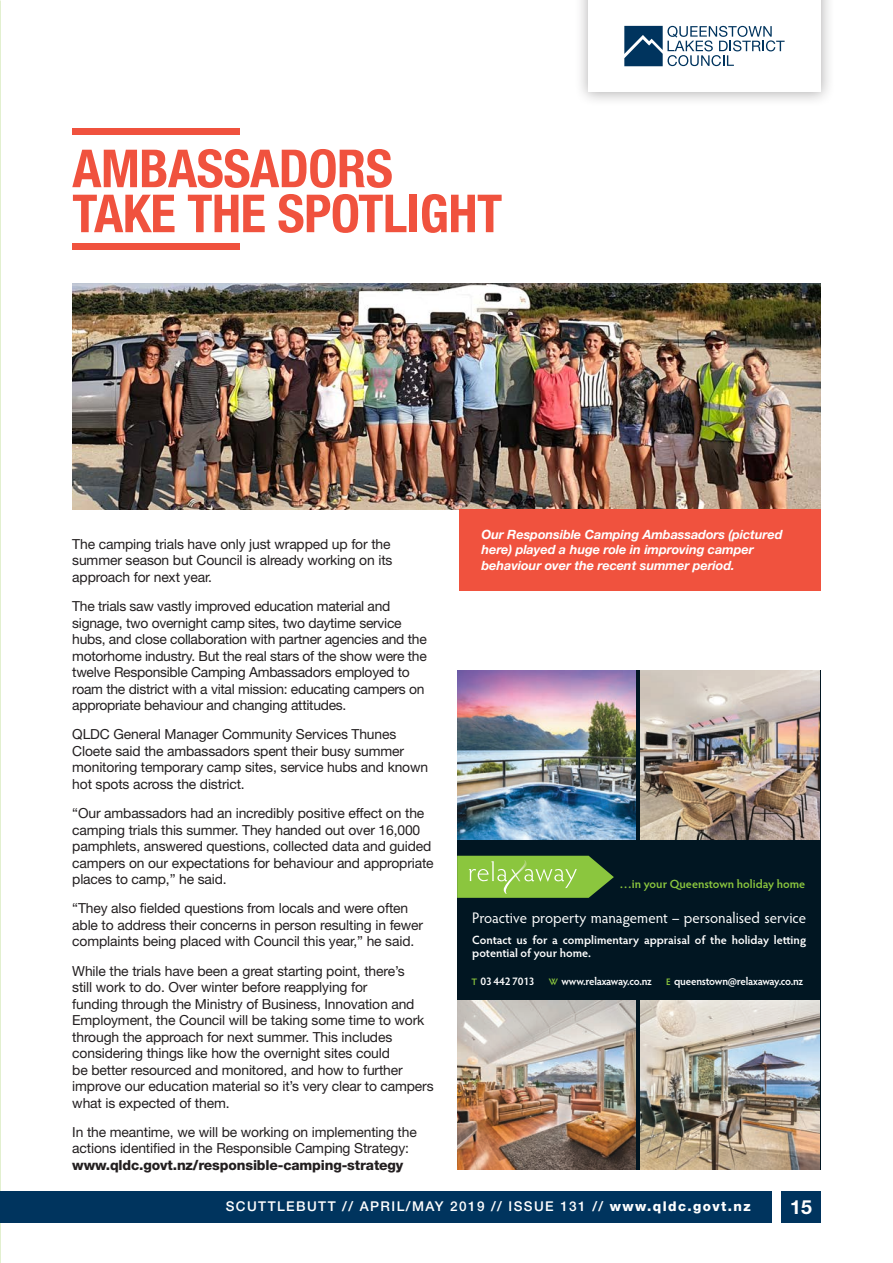
<style>
.page{position:relative;width:893px;height:1263px;background:#fff}
.page>*{position:absolute;margin:0;border:0;box-sizing:border-box;transform-origin:0 0}
.t1{font:700 condensed 52.5px/45px "Helvetica Neue LT Std";letter-spacing:-.01em;color:#f0523e}
.t2{font:700 19.5px "Helvetica Neue LT Std";color:#fff}
.t3{font:15.3px "Hypatia Sans Pro";color:#fff}
.Bod{font:13.8px/16.5px "Helvetica Neue LT Std";letter-spacing:-.01em;color:#231f20}
.t4{font:500 13.5px "Helvetica Neue LT Std";letter-spacing:.105em;color:#fff}
.Bod-2{font:italic 700 12.75px/15.8px "Helvetica Neue LT Std";letter-spacing:-.005em;color:#fff}
.t5{font:600 12px/13.6px "Hypatia Sans Pro";color:#fff}
.t6{font:600 12px "Hypatia Sans Pro";color:#8bc63e}
.t7{font:600 11.1px "Hypatia Sans Pro";letter-spacing:-.02em;color:#fff}
.s1{font-weight:800}
.s2{font-size:9.45px;color:#8bc63e}
</style>
<div class="page">
<div style="left:574px;top:0;width:261px;height:107px;background:#231f20;opacity:.35"></div>
<div style="left:588px;top:0;width:233px;height:92px;background:#fff"></div>
<svg style="left:624px;top:26px;width:161px;height:40px"></svg>
<div style="left:0;top:1191px;width:772px;height:31px;background:#00345e"></div>
<div style="left:781px;top:1191px;width:40px;height:31px;background:#00345e"></div>
<img style="left:72px;top:283px;width:749px;height:226px">
<div style="left:459px;top:509px;width:362px;height:82px;background:#f0523e"></div>
<div style="left:72px;top:128px;width:168px;height:7px;background:#f0523e"></div>
<div style="left:72px;top:243px;width:168px;height:6px;background:#f0523e"></div>
<div style="left:457px;top:670px;width:364px;height:499px;background:#011622"></div>
<img style="left:457px;top:670px;width:179px;height:169px">
<svg style="left:457px;top:856px;width:157px;height:42px;background:#86ba46"></svg>
<img style="left:641px;top:670px;width:179px;height:169px">
<img style="left:457px;top:1000px;width:179px;height:169px">
<img style="left:641px;top:1000px;width:179px;height:169px">
<h1 class="t1" style="left:72px;top:145px;width:431px">AMBASSADORS<br>TAKE THE SPOTLIGHT</h1>
<p class="Bod" style="left:72px;top:535px;width:322px">The camping trials have only just wrapped up for the summer season but Council is already working on its approach for next year.</p>
<p class="Bod" style="left:72px;top:598px;width:356px">The trials saw vastly improved education material and signage, two overnight camp sites, two daytime service hubs, and close collaboration with partner agencies and the motorhome industry. But the real stars of the show were the twelve Responsible Camping Ambassadors employed to roam the district with a vital mission: educating campers on appropriate behaviour and changing attitudes.</p>
<p class="Bod" style="left:72px;top:726px;width:357px">QLDC General Manager Community Services Thunes Cloete said the ambassadors spent their busy summer monitoring temporary camp sites, service hubs and known hot spots across the district.</p>
<p class="Bod" style="left:72px;top:805px;width:363px">“Our ambassadors had an incredibly positive effect on the camping trials this summer. They handed out over 16,000 pamphlets, answered questions, collected data and guided campers on our expectations for behaviour and appropriate places to camp,” he said.</p>
<p class="Bod" style="left:72px;top:900px;width:352px">“They also fielded questions from locals and were often able to address their concerns in person resulting in fewer complaints being placed with Council this year,” he said.</p>
<p class="Bod" style="left:72px;top:962px;width:363px">While the trials have been a great starting point, there’s<br>still work to do. Over winter before reapplying for<br>funding through the Ministry of Business, Innovation and Employment, the Council will be taking some time to work through the approach for next summer. This includes considering things like how the overnight sites could<br>be better resourced and monitored, and how to further improve our education material so it’s very clear to campers what is expected of them.</p>
<p class="Bod" style="left:72px;top:1123px;width:346px">In the meantime, we will be working on implementing the actions identified in the Responsible Camping Strategy: <span class="s1">www.qldc.govt.nz/responsible-camping-strategy</span></p>
<p class="Bod-2" style="left:481px;top:526px;width:303px">Our Responsible Camping Ambassadors (pictured here) played a huge role in improving camper behaviour over the recent summer period.</p>
<p class="t6" style="left:619px;top:875px;width:187px">…in your Queenstown holiday home</p>
<p class="t3" style="left:472px;top:908px;width:335px">Proactive property management – personalised service</p>
<p class="t5" style="left:472px;top:932px;width:335px">Contact us for a complimentary appraisal of the holiday letting potential of your home.</p>
<p class="t7" style="left:471px;top:973px;width:65px"><span class="s2">T</span> 03 442 7013</p>
<p class="t7" style="left:549px;top:973px;width:104px"><span class="s2">W</span> www.relaxaway.co.nz</p>
<p class="t7" style="left:666px;top:973px;width:139px"><span class="s2">E</span> queenstown@relaxaway.co.nz</p>
<p class="t4" style="left:226px;top:1198px;width:526px">SCUTTLEBUTT // APRIL/MAY 2019 // ISSUE 131 // <span class="s1">www.qldc.govt.nz</span></p>
<h2 class="t2" style="left:790px;top:1194px;width:23px">15</h2>
</div>
